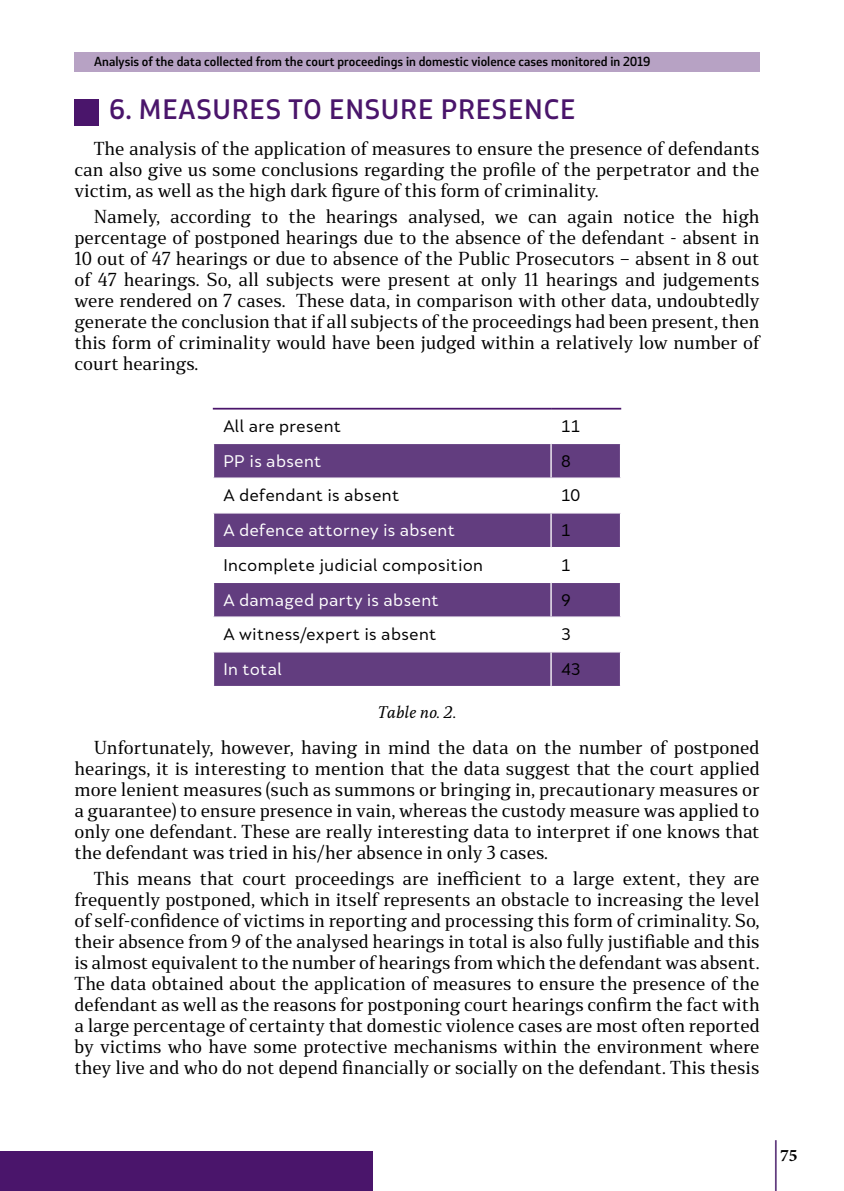
<style>
.page{position:relative;width:844px;height:1191px;background:#fff}
.page>*{position:absolute;margin:0;border:0;box-sizing:border-box;transform-origin:0 0}
.t1{font:500 26.25px "Stobi Sans";letter-spacing:.03em;color:#4a156b}
.t2{font:17.5px/21px "Stobi Serif";color:#000;text-align:justify}
.t3{font:700 17.5px "Minion Pro";color:#000}
.t4{font:15.75px "Skola Sans";letter-spacing:.015em;color:#000}
.t5{font:15.75px "Skola Sans";letter-spacing:.015em;color:#fff}
.t6{font:15.75px "Stobi Serif It";color:#000}
.t7{font:500 12.25px "Stobi Sans";color:#000}
</style>
<div class="page">
<div style="left:0;top:1151px;width:372px;height:40px;background:#4a156b"></div>
<div style="left:74px;top:52px;width:685px;height:20px;background:#b7a2c4"></div>
<hr style="left:774px;top:1140px;width:2px;height:51px;background:#623d7f">
<div style="left:74px;top:99px;width:25px;height:26px;background:#4a156b"></div>
<svg style="left:214px;top:444px;width:405px;height:242px;fill:#623d7f"></svg>
<hr style="left:550px;top:444px;width:1px;height:33px;background:#fff">
<hr style="left:213px;top:477px;width:338px;height:2px;background:#fff">
<hr style="left:551px;top:477px;width:70px;height:2px;background:#fff">
<hr style="left:550px;top:479px;width:1px;height:33px;background:#fff">
<hr style="left:213px;top:512px;width:338px;height:1px;background:#fff">
<hr style="left:551px;top:512px;width:70px;height:1px;background:#fff">
<hr style="left:550px;top:513px;width:1px;height:34px;background:#fff">
<hr style="left:213px;top:547px;width:338px;height:1px;background:#fff">
<hr style="left:551px;top:547px;width:70px;height:1px;background:#fff">
<hr style="left:550px;top:548px;width:1px;height:34px;background:#fff">
<hr style="left:213px;top:582px;width:338px;height:1px;background:#fff">
<hr style="left:551px;top:582px;width:70px;height:1px;background:#fff">
<hr style="left:550px;top:583px;width:1px;height:33px;background:#fff">
<hr style="left:213px;top:616px;width:338px;height:2px;background:#fff">
<hr style="left:551px;top:616px;width:70px;height:2px;background:#fff">
<hr style="left:550px;top:618px;width:1px;height:33px;background:#fff">
<hr style="left:213px;top:651px;width:338px;height:1px;background:#fff">
<hr style="left:551px;top:651px;width:70px;height:1px;background:#fff">
<hr style="left:550px;top:652px;width:1px;height:34px;background:#fff">
<hr style="left:213px;top:408px;width:338px;height:1px;background:#4a156b">
<hr style="left:551px;top:408px;width:70px;height:1px;background:#4a156b">
<p class="t7" style="left:94px;top:53px;width:557px">Analysis of the data collected from the court proceedings in domestic violence cases monitored in 2019</p>
<h1 class="t1" style="left:109px;top:91px;width:467px">6. MEASURES TO ENSURE PRESENCE</h1>
<p class="t2" style="left:74px;top:137px;width:686px;text-indent:19px">The analysis of the application of measures to ensure the presence of defendants can also give us some conclusions regarding the profile of the perpetrator and the victim, as well as the high dark figure of this form of criminality.</p>
<p class="t2" style="left:74px;top:205px;width:686px;text-indent:19px">Namely, according to the hearings analysed, we can again notice the high percentage of postponed hearings due to the absence of the defendant - absent in 10 out of 47 hearings or due to absence of the Public Prosecutors – absent in 8 out of 47 hearings. So, all subjects were present at only 11 hearings and judgements were rendered on 7 cases. These data, in comparison with other data, undoubtedly generate the conclusion that if all subjects of the proceedings had been present, then this form of criminality would have been judged within a relatively low number of court hearings.</p>
<p class="t4" style="left:223px;top:417px;width:119px">All are present</p>
<p class="t4" style="left:561px;top:417px;width:21px">11</p>
<p class="t5" style="left:223px;top:451px;width:99px">PP is absent</p>
<p class="t4" style="left:561px;top:451px;width:11px">8</p>
<p class="t4" style="left:223px;top:486px;width:177px">A defendant is absent</p>
<p class="t4" style="left:561px;top:486px;width:21px">10</p>
<p class="t5" style="left:223px;top:521px;width:233px">A defence attorney is absent</p>
<p class="t4" style="left:561px;top:521px;width:11px">1</p>
<p class="t4" style="left:223px;top:555px;width:261px">Incomplete judicial composition</p>
<p class="t4" style="left:561px;top:555px;width:11px">1</p>
<p class="t5" style="left:223px;top:590px;width:217px">A damaged party is absent</p>
<p class="t4" style="left:561px;top:590px;width:11px">9</p>
<p class="t4" style="left:223px;top:625px;width:214px">A witness/expert is absent</p>
<p class="t4" style="left:561px;top:625px;width:11px">3</p>
<p class="t5" style="left:223px;top:660px;width:60px">In total</p>
<p class="t4" style="left:561px;top:660px;width:21px">43</p>
<p class="t6" style="left:377px;top:701px;width:80px">Table no. 2.</p>
<p class="t2" style="left:74px;top:736px;width:686px;text-indent:19px">Unfortunately, however, having in mind the data on the number of postponed hearings, it is interesting to mention that the data suggest that the court applied more lenient measures (such as summons or bringing in, precautionary measures or a guarantee) to ensure presence in vain, whereas the custody measure was applied to only one defendant. These are really interesting data to interpret if one knows that the defendant was tried in his/her absence in only 3 cases.</p>
<p class="t2" style="left:74px;top:867px;width:686px;text-indent:19px">This means that court proceedings are inefficient to a large extent, they are frequently postponed, which in itself represents an obstacle to increasing the level of self-confidence of victims in reporting and processing this form of criminality. So, their absence from 9 of the analysed hearings in total is also fully justifiable and this is almost equivalent to the number of hearings from which the defendant was absent.<br>The data obtained about the application of measures to ensure the presence of the defendant as well as the reasons for postponing court hearings confirm the fact with a large percentage of certainty that domestic violence cases are most often reported by victims who have some protective mechanisms within the environment where they live and who do not depend financially or socially on the defendant. This thesis</p>
<p class="t3" style="left:780px;top:1143px;width:19px">75</p>
</div>
